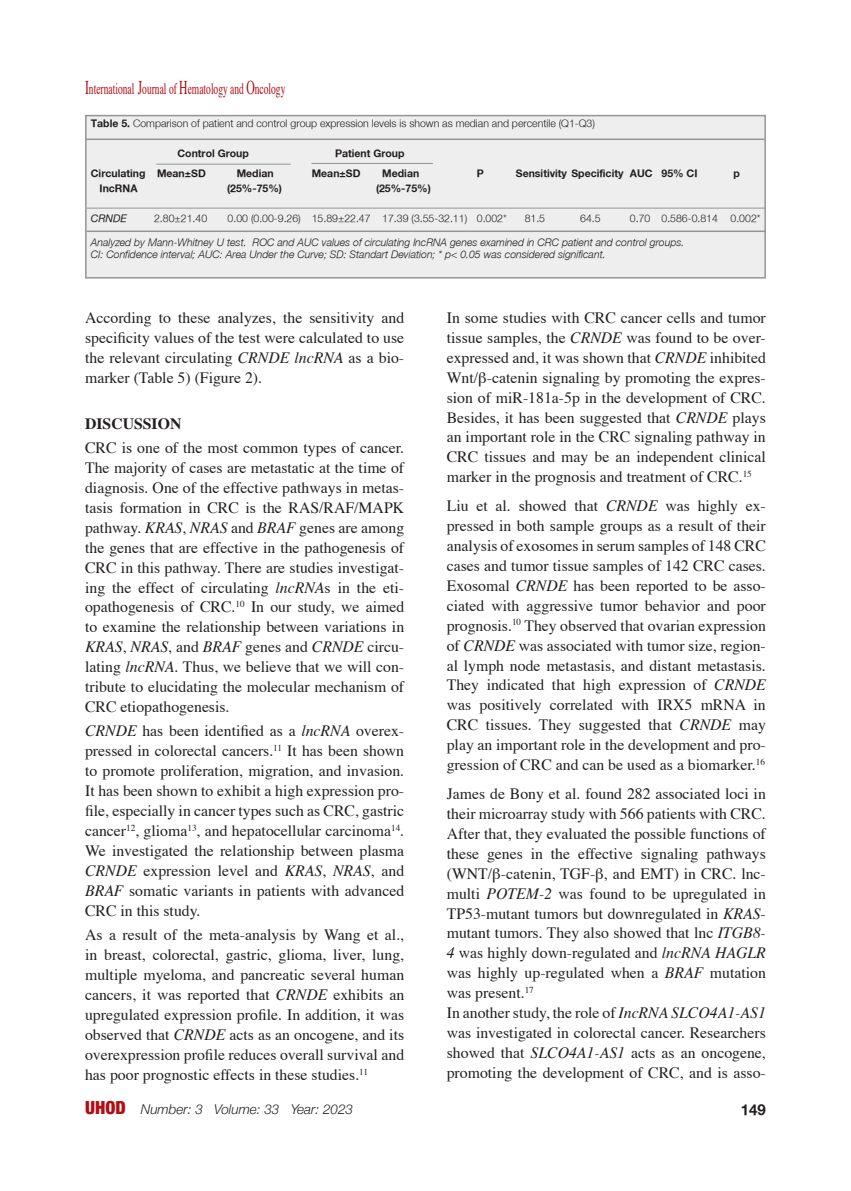
<style>
.page{position:relative;width:851px;height:1191px;background:#fff}
.page>*{position:absolute;margin:0;border:0;box-sizing:border-box;transform-origin:0 0}
.t1{font:15.9px "Times";color:#b00d15;scale:.6 1}
.t2{font:15.75px/20px "Times";color:#231f20;text-align:justify}
.t3{font:700 15.75px "Times";color:#231f20}
.t4{font:700 15px "Helvetica Neu";color:#231f20}
.t5{font:italic 300 13.5px "Helvetica Neue";color:#231f20}
.t6{font:italic 300 10.5px "Helvetica Neu";color:#231f20}
.t7{font:300 10.5px "Helvetica Neu";color:#231f20}
.t8{font:700 10.5px "Helvetica Neu";color:#231f20}
.t9{font:italic 10.5px "Helvetica Neu";color:#231f20}
.s1{font-size:19.5px}
.s2{font-weight:700}
.s3{font-style:italic}
.s4{font-weight:900;font-style:normal;font-stretch:condensed;font-size:18px;color:#b00d15}
</style>
<div class="page">
<div style="left:86px;top:116px;width:679px;height:162px;background:#eeeeef"></div>
<div style="left:85px;top:115px;width:680px;height:164px;border:2px solid #939598"></div>
<hr style="left:85px;top:139px;width:679px;height:1px;background:#939598">
<hr style="left:87px;top:230px;width:678px;height:2px;background:#939598">
<hr style="left:87px;top:208px;width:678px;height:1px;background:#939598">
<hr style="left:156px;top:164px;width:134px;height:1px;background:#939598">
<hr style="left:311px;top:163px;width:122px;height:1px;background:#939598">
<p class="t1" style="left:85px;top:78px;width:335px"><span class="s1">I</span>nternational <span class="s1">J</span>ournal of <span class="s1">H</span>ematology and <span class="s1">O</span>ncology</p>
<p class="t7" style="left:91px;top:116px;width:505px"><span class="s2">Table 5.</span> Comparison of patient and control group expression levels is shown as median and percentile (Q1-Q3)</p>
<p class="t8" style="left:177px;top:147px;width:73px">Control Group</p>
<p class="t8" style="left:335px;top:147px;width:71px">Patient Group</p>
<p class="t8" style="left:91px;top:167px;width:116px">Circulating Mean±SD</p>
<p class="t8" style="left:237px;top:167px;width:38px">Median</p>
<p class="t8" style="left:312px;top:167px;width:50px">Mean±SD</p>
<p class="t8" style="left:382px;top:167px;width:38px">Median</p>
<p class="t8" style="left:477px;top:167px;width:9px">P</p>
<p class="t8" style="left:516px;top:167px;width:183px">Sensitivity Specificity AUC 95% CI</p>
<p class="t8" style="left:733px;top:167px;width:8px">p</p>
<p class="t8" style="left:100px;top:182px;width:39px">IncRNA</p>
<p class="t8" style="left:227px;top:182px;width:56px">(25%-75%)</p>
<p class="t8" style="left:376px;top:182px;width:56px">(25%-75%)</p>
<p class="t9" style="left:91px;top:212px;width:38px">CRNDE</p>
<p class="t7" style="left:154px;top:212px;width:55px">2.80±21.40</p>
<p class="t7" style="left:227px;top:212px;width:281px">0.00 (0.00-9.26) 15.89±22.47 17.39 (3.55-32.11) 0.002*</p>
<p class="t7" style="left:524px;top:212px;width:22px">81.5</p>
<p class="t7" style="left:580px;top:212px;width:22px">64.5</p>
<p class="t7" style="left:629px;top:212px;width:132px">0.70 0.586-0.814 0.002*</p>
<p class="t6" style="left:91px;top:236px;width:595px">Analyzed by Mann-Whitney U test. ROC and AUC values of circulating lncRNA genes examined in CRC patient and control groups.</p>
<p class="t6" style="left:91px;top:248px;width:516px">CI: Confidence interval; AUC: Area Under the Curve; SD: Standart Deviation; * p&lt; 0.05 was considered significant.</p>
<p class="t2" style="left:85px;top:308px;width:320px">According to these analyzes, the sensitivity and specificity values of the test were calculated to use the relevant circulating <span class="s3">CRNDE lncRNA</span> as a bio&shy;marker (Table 5) (Figure 2).</p>
<p class="t3" style="left:85px;top:413px;width:98px">DISCUSSION</p>
<p class="t2" style="left:85px;top:438px;width:320px">CRC is one of the most common types of cancer.<br>The majority of cases are metastatic at the time of diagnosis. One of the effective pathways in metas&shy;tasis formation in CRC is the RAS/RAF/MAPK pathway. <span class="s3">KRAS</span>, <span class="s3">NRAS</span> and <span class="s3">BRAF</span> genes are among the genes that are effective in the pathogenesis of CRC in this pathway. There are studies investigat&shy;ing the effect of circulating <span class="s3">lncRNA</span>s in the eti&shy;opathogenesis of CRC.<sup>10</sup> In our study, we aimed to examine the relationship between variations in <span class="s3">KRAS</span>, <span class="s3">NRAS</span>, and <span class="s3">BRAF</span> genes and <span class="s3">CRNDE</span> circu&shy;lating <span class="s3">lncRNA</span>. Thus, we believe that we will con&shy;tribute to elucidating the molecular mechanism of CRC etiopathogenesis.</p>
<p class="t2" style="left:85px;top:722px;width:320px"><span class="s3">CRNDE</span> has been identified as a <span class="s3">lncRNA</span> overex&shy;pressed in colorectal cancers.<sup>11</sup> It has been shown to promote proliferation, migration, and invasion.<br>It has been shown to exhibit a high expression pro&shy;file, especially in cancer types such as CRC, gastric cancer<sup>12</sup>, glioma<sup>13</sup>, and hepatocellular carcinoma<sup>14</sup>.<br>We investigated the relationship between plasma <span class="s3">CRNDE</span> expression level and <span class="s3">KRAS</span>, <span class="s3">NRAS</span>, and <span class="s3">BRAF</span> somatic variants in patients with advanced CRC in this study.</p>
<p class="t2" style="left:85px;top:926px;width:320px">As a result of the meta-analysis by Wang et al., in breast, colorectal, gastric, glioma, liver, lung, multiple myeloma, and pancreatic several human cancers, it was reported that <span class="s3">CRNDE</span> exhibits an upregulated expression profile. In addition, it was observed that <span class="s3">CRNDE</span> acts as an oncogene, and its overexpression profile reduces overall survival and has poor prognostic effects in these studies.<sup>11</sup></p>
<p class="t2" style="left:446px;top:308px;width:320px">In some studies with CRC cancer cells and tumor tissue samples, the <span class="s3">CRNDE</span> was found to be over&shy;expressed and, it was shown that <span class="s3">CRNDE</span> inhibited Wnt/ -catenin signaling by promoting the expres&shy;sion of miR-181a-5p in the development of CRC.<br>Besides, it has been suggested that <span class="s3">CRNDE</span> plays an important role in the CRC signaling pathway in CRC tissues and may be an independent clinical marker in the prognosis and treatment of CRC.<sup>15</sup></p>
<p class="t2" style="left:446px;top:496px;width:320px">Liu et al. showed that <span class="s3">CRNDE</span> was highly ex&shy;pressed in both sample groups as a result of their analysis of exosomes in serum samples of 148 CRC cases and tumor tissue samples of 142 CRC cases.<br>Exosomal <span class="s3">CRNDE</span> has been reported to be asso&shy;ciated with aggressive tumor behavior and poor prognosis.<sup>10</sup> They observed that ovarian expression of <span class="s3">CRNDE</span> was associated with tumor size, region&shy;al lymph node metastasis, and distant metastasis.<br>They indicated that high expression of <span class="s3">CRNDE </span>was positively correlated with IRX5 mRNA in CRC tissues. They suggested that <span class="s3">CRNDE</span> may play an important role in the development and pro&shy;gression of CRC and can be used as a biomarker.<sup>16</sup></p>
<p class="t2" style="left:446px;top:784px;width:320px">James de Bony et al. found 282 associated loci in their microarray study with 566 patients with CRC.<br>After that, they evaluated the possible functions of these genes in the effective signaling pathways (WNT/ -catenin, TGF- , and EMT) in CRC. lnc&shy;multi <span class="s3">POTEM-2</span> was found to be upregulated in TP53-mutant tumors but downregulated in <span class="s3">KRAS&shy;</span>mutant tumors. They also showed that lnc <span class="s3">ITGB8- 4</span> was highly down-regulated and <span class="s3">lncRNA HAGLR </span>was highly up-regulated when a <span class="s3">BRAF</span> mutation was present.<sup>17</sup></p>
<p class="t2" style="left:446px;top:1004px;width:320px">In another study, the role of <span class="s3">IncRNA SLCO4A1-AS1 </span>was investigated in colorectal cancer. Researchers showed that <span class="s3">SLCO4A1-AS1</span> acts as an oncogene, promoting the development of CRC, and is asso-</p>
<p class="t5" style="left:85px;top:1098px;width:269px"><span class="s4">UHOD</span> Number: 3 Volume: 33 Year: 2023</p>
<p class="t4" style="left:740px;top:1100px;width:27px">149</p>
</div>
